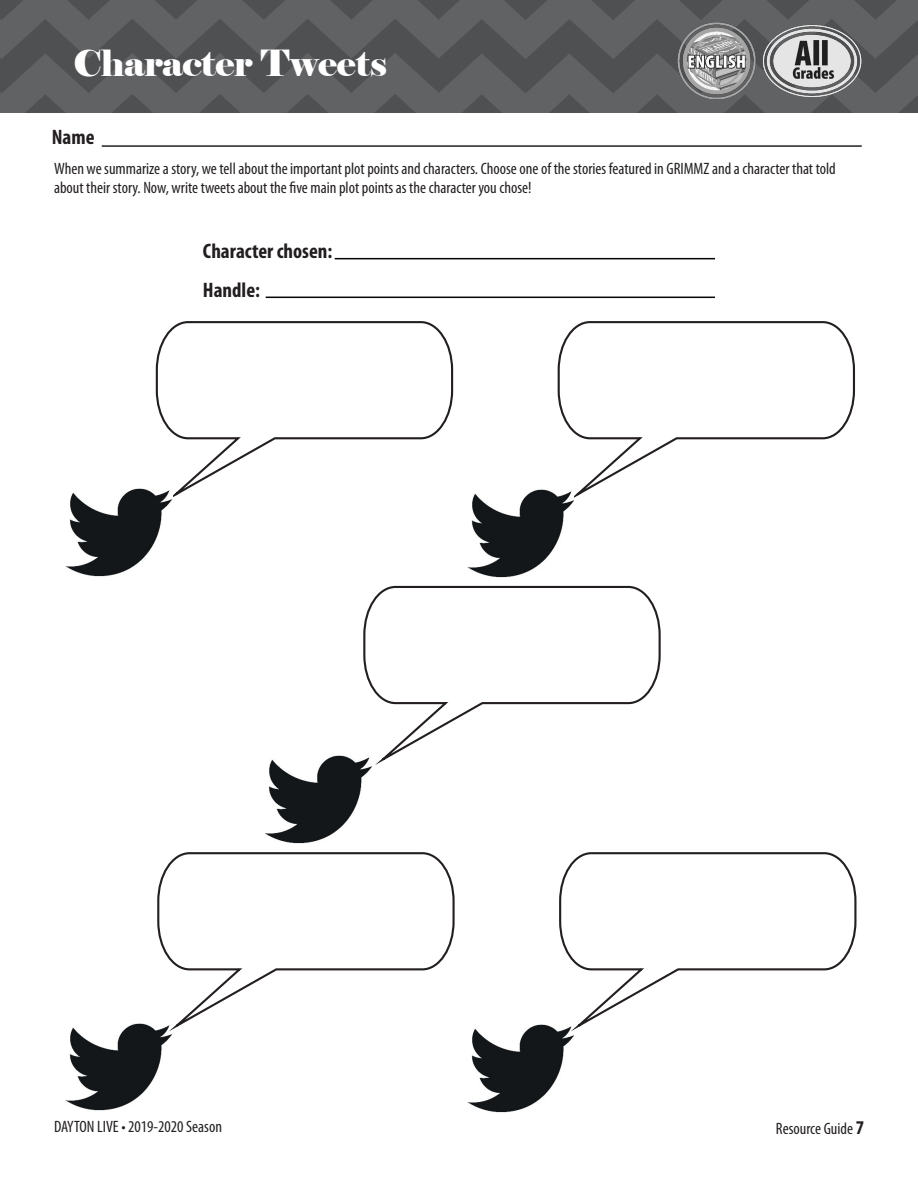
<style>
.page{position:relative;width:918px;height:1188px;background:#fff}
.page>*{position:absolute;margin:0;border:0;box-sizing:border-box;transform-origin:0 0}
.t1{font:36px "Elephant";letter-spacing:-.01em;color:#fff}
.t2{font:700 condensed 21px "Myriad Pro";color:#231f20}
.t3{font:condensed 16.5px/19.8px "Myriad Pro";color:#231f20}
.s1{font-weight:700;font-size:19.5px}
</style>
<div class="page">
<img style="left:0;top:0;width:918px;height:112px">
<hr style="left:102px;top:145px;width:760px;height:2px;background:#231f20">
<img style="left:468px;top:1024px;width:105px;height:88px">
<img style="left:265px;top:755px;width:104px;height:89px">
<img style="left:66px;top:1023px;width:104px;height:88px">
<svg style="left:558px;top:852px;width:299px;height:185px"></svg>
<svg style="left:557px;top:321px;width:298px;height:177px"></svg>
<svg style="left:156px;top:852px;width:299px;height:185px"></svg>
<svg style="left:362px;top:585px;width:299px;height:186px"></svg>
<svg style="left:155px;top:321px;width:299px;height:179px"></svg>
<img style="left:468px;top:489px;width:106px;height:89px">
<img style="left:66px;top:488px;width:106px;height:88px">
<img style="left:762px;top:23px;width:100px;height:75px">
<img style="left:677px;top:22px;width:79px;height:76px">
<hr style="left:335px;top:258px;width:380px;height:1px;background:#040503">
<hr style="left:266px;top:297px;width:449px;height:1px;background:#040503">
<p class="t1" style="left:73px;top:41px;width:316px">Character Tweets</p>
<p class="t2" style="left:52px;top:124px;width:44px">Name</p>
<p class="t3" style="left:54px;top:158px;width:783px">When we summarize a story, we tell about the important plot points and characters. Choose one of the stories featured in GRIMMZ and a character that told about their story. Now, write tweets about the five main plot points as the character you chose!</p>
<p class="t2" style="left:203px;top:238px;width:131px">Character chosen:</p>
<p class="t2" style="left:203px;top:276px;width:59px">Handle:</p>
<p class="t3" style="left:54px;top:1116px;width:170px">DAYTON LIVE • 2019-2020 Season</p>
<p class="t3" style="left:776px;top:1118px;width:90px">Resource Guide <span class="s1">7</span></p>
</div>
